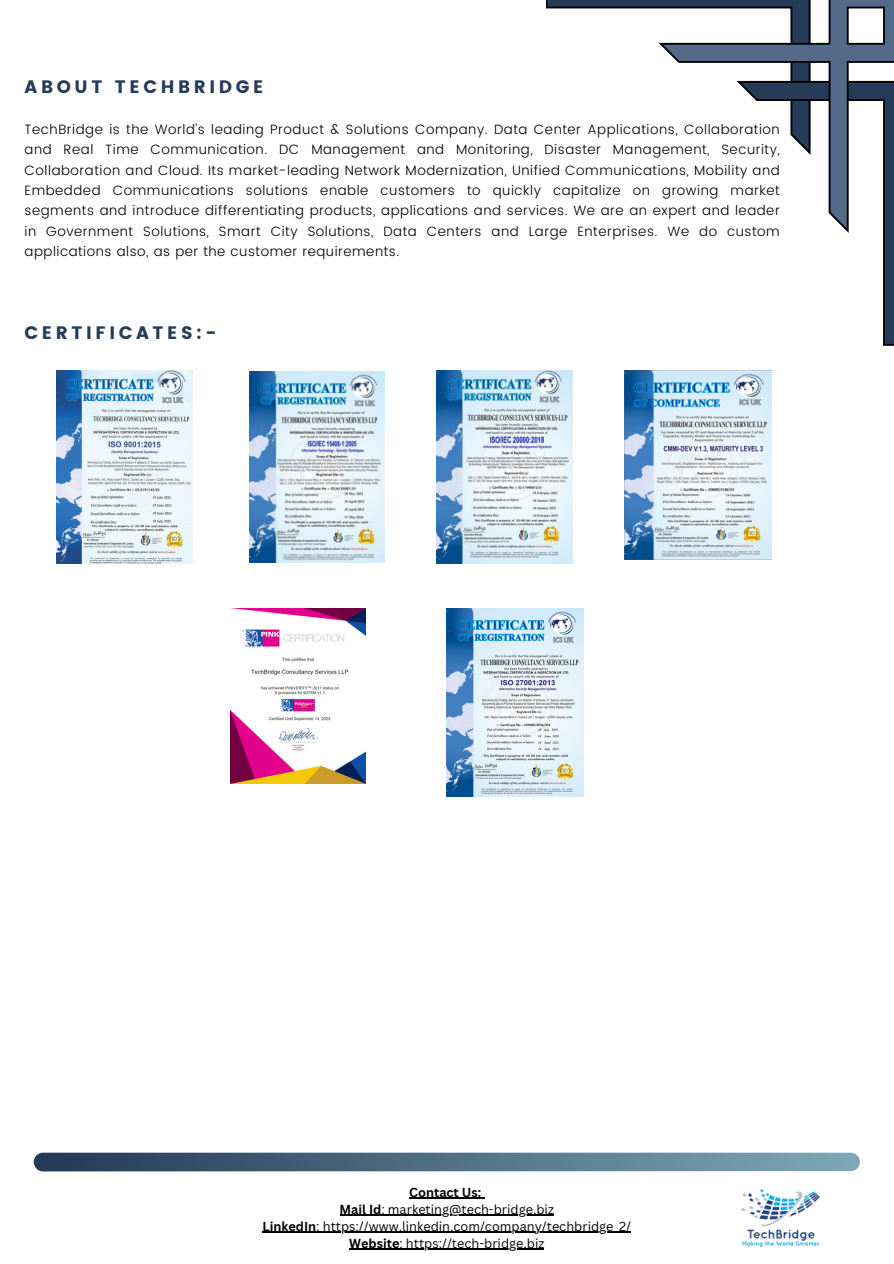
<style>
.page{position:relative;width:894px;height:1264px;background:#fff}
.page>*{position:absolute;margin:0;border:0;box-sizing:border-box;transform-origin:0 0}
.t1{font:18px "Poppins";letter-spacing:.2em;color:#263b57}
.t2{font:300 13.5px/20.2px "Poppins";letter-spacing:.04em;color:#000;text-align:justify}
.t3{font:12.75px "Canva Sans";color:#000}
.t4{font:700 12.75px "Canva Sans";color:#000}
.s1{font-weight:700}
</style>
<div class="page">
<svg style="left:546px;top:0;width:347px;height:345px"></svg>
<svg style="left:658px;top:0;width:235px;height:235px"></svg>
<img style="left:57px;top:370px;width:136px;height:193px">
<img style="left:249px;top:371px;width:135px;height:192px">
<img style="left:436px;top:370px;width:136px;height:193px">
<img style="left:624px;top:370px;width:146px;height:189px">
<img style="left:230px;top:608px;width:135px;height:176px">
<img style="left:446px;top:608px;width:137px;height:188px">
<div style="left:34px;top:1152px;width:825px;height:19px;background:linear-gradient(to right,#233854,#7ea8b7);border-radius:9px"></div>
<hr style="left:409px;top:1197px;width:72px;height:1px;background:#000">
<hr style="left:339px;top:1214px;width:42px;height:1px;background:#000">
<hr style="left:381px;top:1214px;width:173px;height:1px;background:#000">
<hr style="left:262px;top:1231px;width:54px;height:1px;background:#000">
<hr style="left:316px;top:1231px;width:315px;height:1px;background:#000">
<hr style="left:349px;top:1248px;width:50px;height:1px;background:#000">
<hr style="left:399px;top:1248px;width:145px;height:1px;background:#000">
<img style="left:741px;top:1189px;width:78px;height:58px">
<p class="t1" style="left:25px;top:76px;width:240px">ABOUT TECHBRIDGE</p>
<p class="t2" style="left:25px;top:119px;width:756px">TechBridge is the World’s leading Product &amp; Solutions Company. Data Center Applications, Collaboration and Real Time Communication. DC Management and Monitoring, Disaster Management, Security, Collaboration and Cloud. Its market-leading Network Modernization, Unified Communications, Mobility and Embedded Communications solutions enable customers to quickly capitalize on growing market segments and introduce differentiating products, applications and services. We are an expert and leader in Government Solutions, Smart City Solutions, Data Centers and Large Enterprises. We do custom applications also, as per the customer requirements.</p>
<p class="t1" style="left:25px;top:322px;width:193px">CERTIFICATES:-</p>
<p class="t4" style="left:409px;top:1183px;width:74px">Contact Us:</p>
<p class="t3" style="left:339px;top:1200px;width:216px"><span class="s1">Mail Id</span>: marketing@tech-bridge.biz</p>
<p class="t3" style="left:262px;top:1216px;width:370px"><span class="s1">LinkedIn</span>: https://www.linkedin.com/company/techbridge_2/</p>
<p class="t3" style="left:349px;top:1233px;width:197px"><span class="s1">Website</span>: https://tech-bridge.biz</p>
</div>
